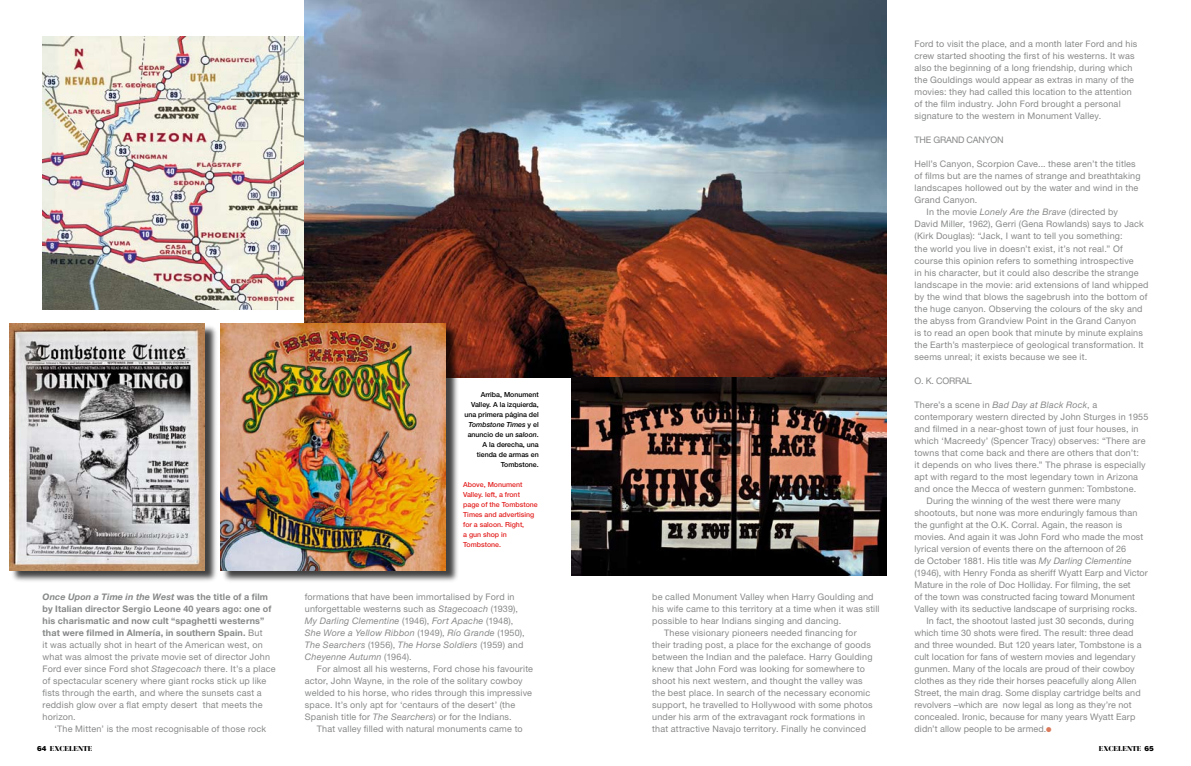
<style>
.page{position:relative;width:1191px;height:766px;background:#fff}
.page>*{position:absolute;margin:0;border:0;box-sizing:border-box;transform-origin:0 0}
.t1{font:9px/12px "Helvetica Neue LT Std";letter-spacing:.02em;color:#878889}
.t2{font:9px "Helvetica Neue LT Std";letter-spacing:-.02em;color:#878889}
.t3{font:500 7px/10px "Helvetica Neue LT Std";color:#000;text-align:right}
.t4{font:500 7px/10px "Helvetica Neue LT Std";color:#e32322}
.t5{font:900 7px "Bauer Bodoni Std";color:#000}
.s1{font-weight:700;font-style:italic}
.s2{font-weight:700}
.s3{font-style:italic}
.s4{color:#db7b5c}
.s5{font-family:"Helvetica LT Std"}
</style>
<div class="page">
<img style="left:43px;top:37px;width:262px;height:273px">
<div style="left:11px;top:324px;width:207px;height:259px;background:#000;opacity:.75"></div>
<img style="left:10px;top:323px;width:195px;height:247px">
<img style="left:305px;top:0;width:581px;height:377px">
<div style="left:221px;top:324px;width:238px;height:259px;background:#000;opacity:.75"></div>
<img style="left:220px;top:323px;width:226px;height:247px">
<img style="left:572px;top:377px;width:314px;height:198px">
<p class="t1" style="left:43px;top:590px;width:235px"><span class="s1">Once Upon a Time in the West</span> <span class="s2">was the title of a film by Italian director Sergio Leone 40 years ago: one of his charismatic and now cult “spaghetti westerns” that were filmed in Almería, in southern Spain.</span> But<br>it was actually shot in heart of the American west, on what was almost the private movie set of director John Ford ever since Ford shot <span class="s3">Stagecoach</span> there. It’s a place of spectacular scenery where giant rocks stick up like fists through the earth, and where the sunsets cast a reddish glow over a flat empty desert that meets the horizon.</p>
<p class="t1" style="left:55px;top:722px;width:213px">‘The Mitten’ is the most recognisable of those rock</p>
<p class="t3" style="left:464px;top:389px;width:76px">Arriba, Monument<br>Valley. A la izquierda, una primera página del<br><span class="s3">Tombstone Times</span> y el anuncio de un <span class="s3">saloon</span>.<br>A la derecha, una tienda de armas en<br>Tombstone.</p>
<p class="t4" style="left:463px;top:479px;width:76px">Above, Monument<br>Valley. left, a front page of the Tombstone<br>Times and advertising for a saloon. Right,<br>a gun shop in<br>Tombstone.</p>
<p class="t1" style="left:305px;top:590px;width:221px">formations that have been immortalised by Ford in unforgettable westerns such as <span class="s3">Stagecoach</span> (1939), <span class="s3">My Darling Clementine</span> (1946), <span class="s3">Fort Apache</span> (1948), <span class="s3">She Wore a Yellow Ribbon</span> (1949), <span class="s3">Río Grande</span> (1950), <span class="s3">The Searchers</span> (1956), <span class="s3">The Horse Soldiers</span> (1959) and <span class="s3">Cheyenne Autumn</span> (1964).</p>
<p class="t1" style="left:305px;top:662px;width:230px;text-indent:12px">For almost all his westerns, Ford chose his favourite actor, John Wayne, in the role of the solitary cowboy welded to his horse, who rides through this impressive space. It’s only apt for ‘centaurs of the desert’ (the Spanish title for <span class="s3">The Searchers</span>) or for the Indians.</p>
<p class="t1" style="left:317px;top:722px;width:207px">That valley filled with natural monuments came to</p>
<p class="t1" style="left:652px;top:590px;width:223px">be called Monument Valley when Harry Goulding and</p>
<p class="t1" style="left:652px;top:602px;width:229px">his wife came to this territory at a time when it was still</p>
<p class="t1" style="left:652px;top:614px;width:190px">possible to hear Indians singing and dancing.</p>
<p class="t1" style="left:664px;top:626px;width:194px">These visionary pioneers needed financing for</p>
<p class="t1" style="left:652px;top:638px;width:220px">their trading post, a place for the exchange of goods</p>
<p class="t1" style="left:652px;top:650px;width:222px">between the Indian and the paleface. Harry Goulding</p>
<p class="t1" style="left:652px;top:662px;width:214px">knew that John Ford was looking for somewhere to</p>
<p class="t1" style="left:652px;top:674px;width:212px">shoot his next western, and thought the valley was</p>
<p class="t1" style="left:652px;top:686px;width:220px">the best place. In search of the necessary economic</p>
<p class="t1" style="left:652px;top:698px;width:222px">support, he travelled to Hollywood with some photos</p>
<p class="t1" style="left:652px;top:710px;width:214px">under his arm of the extravagant rock formations in</p>
<p class="t1" style="left:652px;top:722px;width:215px">that attractive N avajo territory. Finally he convinced</p>
<p class="t1" style="left:914px;top:38px;width:224px">Ford to visit the place, and a month later Ford and his crew started shooting the first of his westerns. It was also the beginning of a long friendship, during which the Gouldings would appear as extras in many of the movies: they had called this location to the attention of the film industry. John Ford brought a personal signature to the western in Monument Valley.</p>
<p class="t2" style="left:914px;top:135px;width:91px">The Grand Canyo n</p>
<p class="t1" style="left:914px;top:158px;width:223px">Hell’s Canyon, Scorpion Cave... these aren’t the titles</p>
<p class="t1" style="left:914px;top:170px;width:227px">of films but are the names of strange and breathtaking</p>
<p class="t1" style="left:914px;top:182px;width:225px">landscapes hollowed out by the water and wind in the</p>
<p class="t1" style="left:914px;top:194px;width:64px">Grand Canyon.</p>
<p class="t1" style="left:926px;top:206px;width:193px">In the movie <span class="s3">Lonely Are the Brave</span> (directed by</p>
<p class="t1" style="left:914px;top:218px;width:231px">David Miller, 1962), Gerri (Gena Rowlands) says to Jack</p>
<p class="t1" style="left:914px;top:230px;width:209px">(Kirk Douglas): “Jack, I want to tell you something:</p>
<p class="t1" style="left:914px;top:242px;width:210px">the world you live in doesn’t exist, it’s not real.” Of</p>
<p class="t1" style="left:914px;top:254px;width:221px">course this opinion refers to something introspective</p>
<p class="t1" style="left:914px;top:266px;width:225px">in his character, but it could also describe the strange</p>
<p class="t1" style="left:914px;top:278px;width:235px">landscape in the movie: arid extensions of land whipped</p>
<p class="t1" style="left:914px;top:290px;width:234px">by the wind that blows the sagebrush into the bottom of</p>
<p class="t1" style="left:914px;top:302px;width:230px">the huge canyon. Observing the colours of the sky and</p>
<p class="t1" style="left:914px;top:314px;width:223px">the abyss from Grandview Point in the Grand Canyon</p>
<p class="t1" style="left:914px;top:326px;width:230px">is to read an open book that minute by minute explains</p>
<p class="t1" style="left:914px;top:338px;width:231px">the Earth’s masterpiece of geological transformation. It</p>
<p class="t1" style="left:914px;top:350px;width:174px">seems unreal; it exists because we see it.</p>
<p class="t1" style="left:914px;top:374px;width:54px">O. K. Corral</p>
<p class="t1" style="left:914px;top:398px;width:184px">There’s a scene in <span class="s3">Bad Day at Black Rock</span>, a</p>
<p class="t1" style="left:914px;top:410px;width:235px">contemporary western directed by John Sturges in 1955</p>
<p class="t1" style="left:914px;top:422px;width:226px">and filmed in a near-ghost town of just four houses, in</p>
<p class="t1" style="left:914px;top:434px;width:232px">which ‘Macreedy’ (Spencer Tracy) observes: “There are</p>
<p class="t1" style="left:914px;top:446px;width:226px">towns that come back and there are others that don’t:</p>
<p class="t1" style="left:914px;top:458px;width:233px">it depends on who lives there.” The phrase is especially</p>
<p class="t1" style="left:914px;top:470px;width:225px">apt with regard to the most legendary town in Arizona</p>
<p class="t1" style="left:914px;top:482px;width:223px">and once the Mecca of western gunmen: Tombstone.</p>
<p class="t1" style="left:926px;top:494px;width:195px">During the winning of the west there were many</p>
<p class="t1" style="left:914px;top:506px;width:224px">shootouts, but none was more enduringly famous than</p>
<p class="t1" style="left:914px;top:518px;width:209px">the gunfight at the O.K. Corral. Again, the reason is</p>
<p class="t1" style="left:914px;top:530px;width:230px">movies. And again it was John Ford who made the most</p>
<p class="t1" style="left:914px;top:542px;width:213px">lyrical version of events there on the afternoon of 26</p>
<p class="t1" style="left:914px;top:554px;width:219px">de October 1881. His title was <span class="s3">My Darling Clementine</span></p>
<p class="t1" style="left:914px;top:566px;width:235px">(1946), with Henry Fonda as sheriff Wyatt Earp and Victor</p>
<p class="t1" style="left:914px;top:578px;width:218px">Mature in the role of Doc Holliday. For filming, the set</p>
<p class="t1" style="left:914px;top:590px;width:222px">of the town was constructed facing toward Monument</p>
<p class="t1" style="left:914px;top:602px;width:224px">Valley with its seductive landscape of surprising rocks.</p>
<p class="t1" style="left:926px;top:614px;width:209px">In fact, the shootout lasted just 30 seconds, during</p>
<p class="t1" style="left:914px;top:626px;width:220px">which time 30 shots were fired. The result: three dead</p>
<p class="t1" style="left:914px;top:638px;width:228px">and three wounded. But 120 years later, Tombstone is a</p>
<p class="t1" style="left:914px;top:650px;width:222px">cult location for fans of western movies and legendary</p>
<p class="t1" style="left:914px;top:662px;width:222px">gunmen. Many of the locals are proud of their cowboy</p>
<p class="t1" style="left:914px;top:674px;width:223px">clothes as they ride their horses peacefully along Allen</p>
<p class="t1" style="left:914px;top:686px;width:228px">Street, the main drag. Some display cartridge belts and</p>
<p class="t1" style="left:914px;top:698px;width:218px">revolvers –which are now legal as long as they’re not</p>
<p class="t1" style="left:914px;top:710px;width:222px">concealed. Ironic, because for many years Wyatt Earp</p>
<p class="t1" style="left:914px;top:722px;width:138px">didn’t allow people to be armed.<span class="s4">●</span></p>
<p class="t5" style="left:37px;top:744px;width:57px"><span class="s5">64</span> EXCELENTE</p>
<p class="t5" style="left:1098px;top:744px;width:57px">EXCELENTE <span class="s5">65</span></p>
</div>
